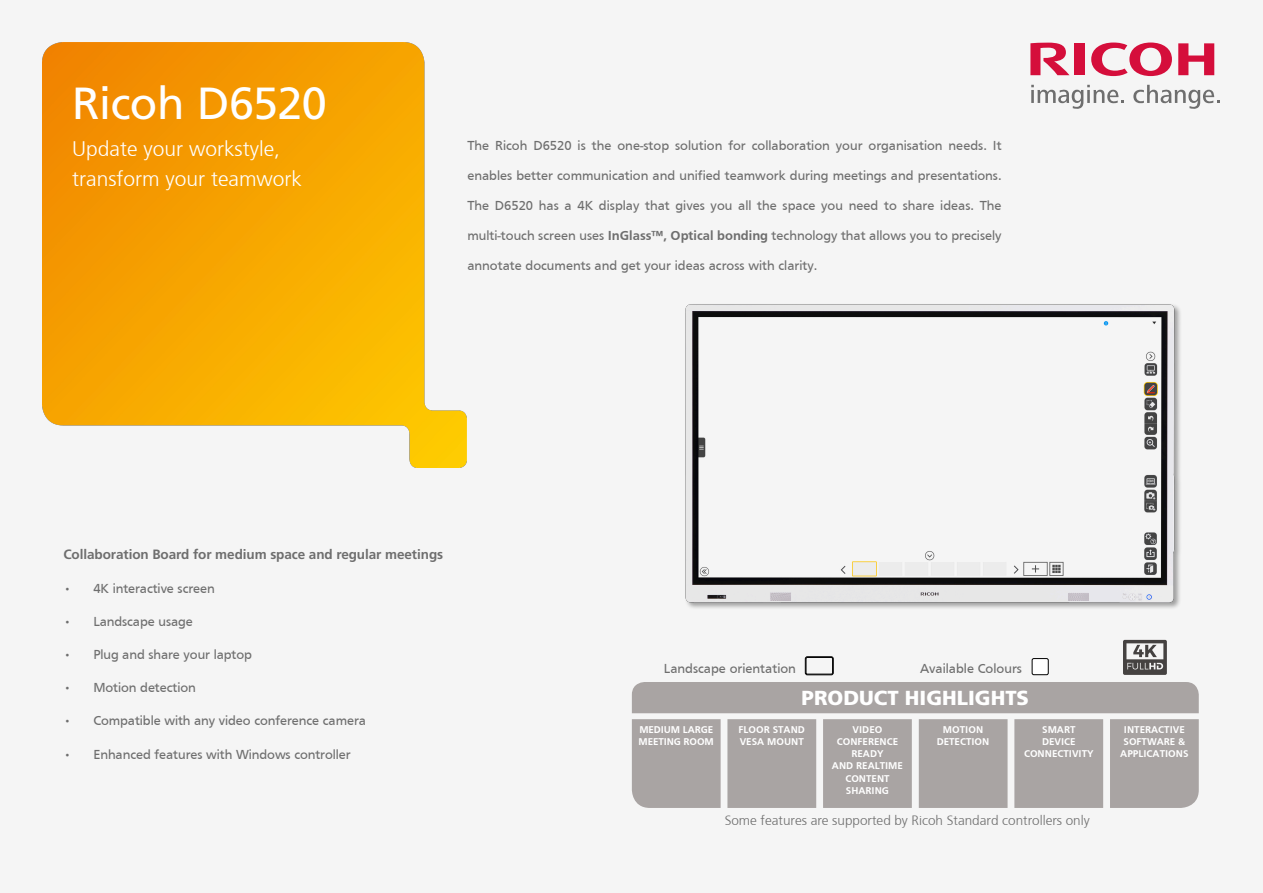
<style>
.page{position:relative;width:1263px;height:893px;background:#f5f5f5}
.page>*{position:absolute;margin:0;border:0;box-sizing:border-box;transform-origin:0 0}
.t1{font:45px "Frutiger LT Pro";letter-spacing:-.015em;color:#fff}
.t2{font:300 21px "Frutiger";color:#fff}
.t3{font:900 20.25px "Frutiger LT Std";color:#fff}
.Grey_Panel_Bullets{font:13.5px "Frutiger";color:#6e6e6e}
.Grey_Panel_Bullets-2{font:300 13.5px "Frutiger";color:#6e6e6e}
.Grey_Panel_Bullets-3{font:700 13.5px "Frutiger LT Pro";letter-spacing:-.005em;color:#6e6e6e}
.B1{font:700 10.2px/12.1px "Frutiger";color:#fff;text-align:center}
.s1{font-weight:700}
</style>
<div class="page">
<img style="left:42px;top:43px;width:425px;height:424px">
<svg style="left:632px;top:719px;width:567px;height:89px;fill:#a9a4a3"></svg>
<div style="left:632px;top:682px;width:567px;height:31px;background:#a9a4a3"></div>
<div style="left:805px;top:657px;width:28px;height:18px;border:1px solid #000;border-radius:2px"></div>
<div style="left:806px;top:657px;width:27px;height:17px;border:1px solid #000"></div>
<svg style="left:1123px;top:640px;width:44px;height:35px"></svg>
<div style="left:1032px;top:659px;width:16px;height:16px;background:#fff;border-radius:2px"></div>
<div style="left:1032px;top:658px;width:16px;height:17px;border:1px solid #000;border-radius:2px"></div>
<svg style="left:1091px;top:43px;width:81px;height:33px"></svg>
<svg style="left:1178px;top:43px;width:36px;height:32px"></svg>
<div style="left:1074px;top:43px;width:11px;height:32px;background:#d50e3b"></div>
<svg style="left:1030px;top:43px;width:39px;height:32px"></svg>
<svg style="left:1031px;top:85px;width:93px;height:24px"></svg>
<svg style="left:1133px;top:85px;width:87px;height:24px"></svg>
<img style="left:685px;top:304px;width:496px;height:304px">
<p class="t1" style="left:72px;top:77px;width:256px">Ricoh D6520</p>
<p class="t2" style="left:72px;top:134px;width:209px">Update your workstyle,</p>
<p class="t2" style="left:72px;top:164px;width:231px">transform your teamwork</p>
<p class="Grey_Panel_Bullets" style="left:467px;top:138px;width:536px">The Ricoh D6520 is the one-stop solution for collaboration your organisation needs. It</p>
<p class="Grey_Panel_Bullets" style="left:467px;top:168px;width:536px">enables better communication and unified teamwork during meetings and presentations.</p>
<p class="Grey_Panel_Bullets" style="left:467px;top:198px;width:536px">The D6520 has a 4K display that gives you all the space you need to share ideas. The</p>
<p class="Grey_Panel_Bullets" style="left:467px;top:228px;width:536px">multi-touch screen uses <span class="s1">InGlass™, Optical bonding</span> technology that allows you to precisely</p>
<p class="Grey_Panel_Bullets" style="left:467px;top:258px;width:352px">annotate documents and get your ideas across with clarity.</p>
<p class="Grey_Panel_Bullets-3" style="left:63px;top:547px;width:381px">Collaboration Board for medium space and regular meetings</p>
<p class="Grey_Panel_Bullets" style="left:63px;top:580px;width:153px">• 4K interactive screen</p>
<p class="Grey_Panel_Bullets" style="left:63px;top:614px;width:131px">• Landscape usage</p>
<p class="Grey_Panel_Bullets" style="left:63px;top:647px;width:190px">• Plug and share your laptop</p>
<p class="Grey_Panel_Bullets" style="left:63px;top:680px;width:134px">• Motion detection</p>
<p class="Grey_Panel_Bullets" style="left:63px;top:713px;width:304px">• Compatible with any video conference camera</p>
<p class="Grey_Panel_Bullets" style="left:63px;top:746px;width:289px">• Enhanced features with Windows controller</p>
<p class="Grey_Panel_Bullets" style="left:664px;top:661px;width:134px">Landscape orientation</p>
<p class="Grey_Panel_Bullets" style="left:920px;top:661px;width:103px">Available Colours</p>
<p class="t3" style="left:801px;top:685px;width:229px">PRODUCT HIGHLIGHTS</p>
<p class="B1" style="left:638px;top:723px;width:77px;text-align:left">MEDIUM LARGE<br>MEETING ROOM</p>
<p class="B1" style="left:739px;top:723px;width:68px">FLOOR STAND</p>
<p class="B1" style="left:740px;top:735px;width:66px">VESA MOUNT</p>
<p class="B1" style="left:837px;top:723px;width:63px">VIDEO<br>CONFERENCE<br>READY</p>
<p class="B1" style="left:832px;top:760px;width:73px">AND REALTIME<br>CONTENT<br>SHARING</p>
<p class="B1" style="left:937px;top:723px;width:54px">MOTION<br>DETECTION</p>
<p class="B1" style="left:1042px;top:723px;width:35px">SMART</p>
<p class="B1" style="left:1042px;top:735px;width:35px">DEVICE</p>
<p class="B1" style="left:1024px;top:748px;width:71px">CONNECTIVITY</p>
<p class="Grey_Panel_Bullets-2" style="left:725px;top:811px;width:367px">Some features are supported by Ricoh Standard controllers only</p>
<p class="B1" style="left:1124px;top:723px;width:62px">INTERACTIVE</p>
<p class="B1" style="left:1123px;top:735px;width:63px">SOFTWARE &amp;</p>
<p class="B1" style="left:1120px;top:748px;width:70px">APPLICATIONS</p>
</div>
